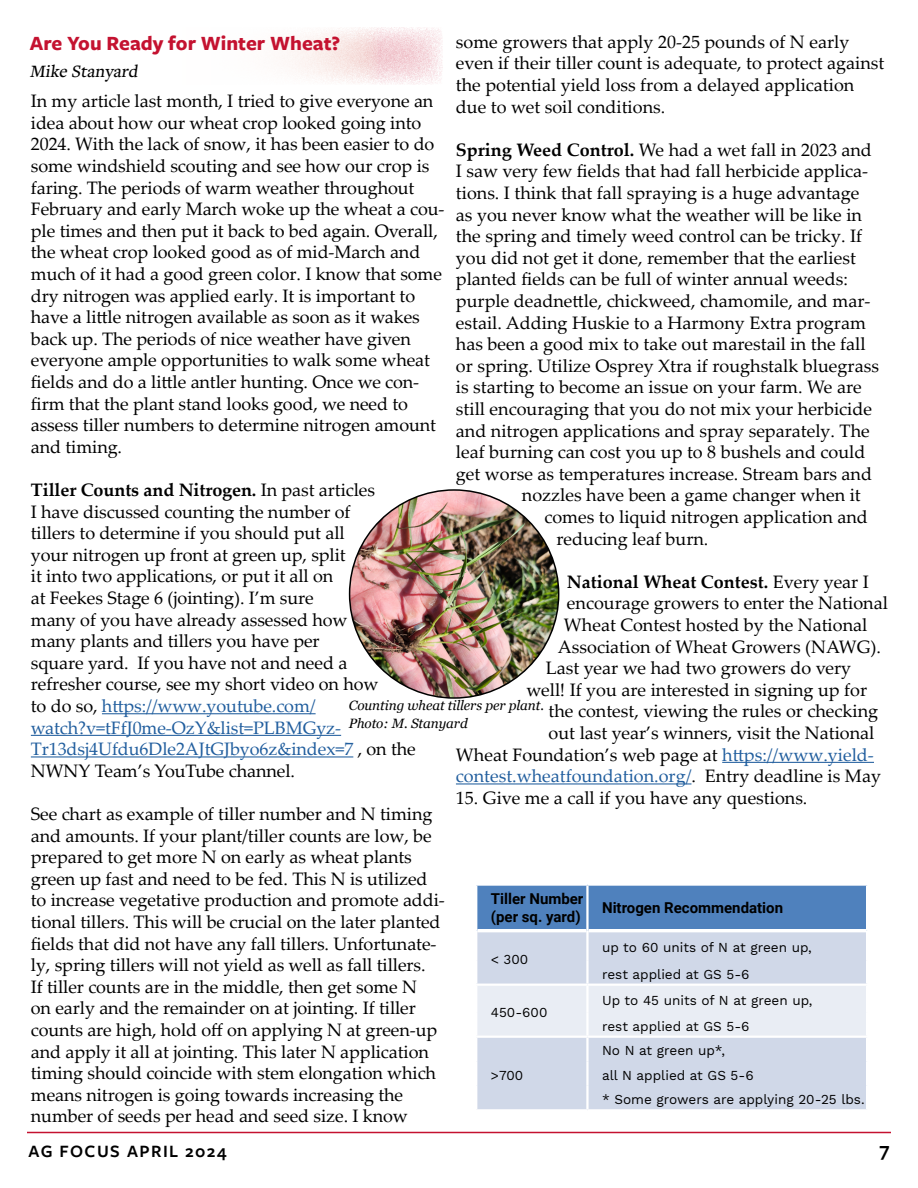
<style>
.page{position:relative;width:918px;height:1188px;background:#fff}
.page>*{position:absolute;margin:0;border:0;box-sizing:border-box;transform-origin:0 0}
.t1{font:700 21px "Freight Sans Pro";color:#c41230}
.t2{font:600 21px "Freight Sans Pro";color:#000}
.t3{font:18px/21.6px "Palatino Linotype";letter-spacing:-.005em;color:#000}
.t4{font:18px "Palatino Linotype";color:#215e9e}
.t5{font:700 18px "Palatino Linotype";color:#000}
.t6{font:600 18px "Freight Sans Pro";letter-spacing:.08em;color:#000}
.t7{font:500 18px "Freight Text Pro";color:#000}
.t8{font:700 15px/18px "Roboto";color:#000}
.t9{font:13.5px/24.6px "Work Sans";color:#000}
.t10{font:italic 13.5px/18px "Georgia";letter-spacing:-.005em;color:#000}
.s1{font-weight:700}
.s2{font-weight:400}
.s3{color:#215e9e}
.s4{color:#000}
</style>
<div class="page">
<hr style="left:27px;top:1132px;width:864px;height:1px;background:#c41230">
<hr style="left:102px;top:713px;width:214px;height:1px;background:#215e9e">
<hr style="left:31px;top:735px;width:310px;height:1px;background:#215e9e">
<hr style="left:31px;top:756px;width:322px;height:1px;background:#215e9e">
<svg style="left:284px;top:27px;width:159px;height:57px"></svg>
<hr style="left:722px;top:762px;width:152px;height:1px;background:#215e9e">
<hr style="left:456px;top:783px;width:235px;height:1px;background:#215e9e">
<div style="left:477px;top:886px;width:389px;height:43px;background:#4f81bd"></div>
<div style="left:477px;top:932px;width:389px;height:177px;background:#d0d8e8"></div>
<div style="left:477px;top:986px;width:389px;height:50px;background:#e9edf4"></div>
<hr style="left:587px;top:984px;width:281px;height:2px;background:#fff">
<hr style="left:475px;top:984px;width:112px;height:2px;background:#fff">
<hr style="left:587px;top:1036px;width:281px;height:2px;background:#fff">
<hr style="left:475px;top:1036px;width:112px;height:2px;background:#fff">
<hr style="left:586px;top:886px;width:3px;height:45px;background:#fff">
<hr style="left:586px;top:931px;width:3px;height:29px;background:#fff">
<hr style="left:586px;top:960px;width:3px;height:24px;background:#fff">
<hr style="left:586px;top:986px;width:3px;height:26px;background:#fff">
<hr style="left:586px;top:1012px;width:3px;height:24px;background:#fff">
<hr style="left:586px;top:1038px;width:3px;height:23px;background:#fff">
<hr style="left:586px;top:1061px;width:3px;height:25px;background:#fff">
<hr style="left:586px;top:1086px;width:3px;height:23px;background:#fff">
<img style="left:350px;top:490px;width:209px;height:208px">
<p class="t3" style="left:456px;top:30px;width:430px">some growers that apply 20-25 pounds of N early even if their tiller count is adequate, to protect against the potential yield loss from a delayed application due to wet soil conditions.</p>
<p class="t3" style="left:456px;top:138px;width:418px"><span class="s1">Spring Weed Control.</span> We had a wet fall in 2023 and</p>
<p class="t3" style="left:456px;top:160px;width:414px">I saw very few fields that had fall herbicide applica-</p>
<p class="t3" style="left:456px;top:181px;width:405px">tions. I think that fall spraying is a huge advantage</p>
<p class="t3" style="left:456px;top:203px;width:408px">as you never know what the weather will be like in</p>
<p class="t3" style="left:456px;top:225px;width:408px">the spring and timely weed control can be tricky. If</p>
<p class="t3" style="left:456px;top:246px;width:401px">you did not get it done, remember that the earliest</p>
<p class="t3" style="left:456px;top:268px;width:394px">planted fields can be full of winter annual weeds:</p>
<p class="t3" style="left:456px;top:289px;width:416px">purple deadnettle, chickweed, chamomile, and mar-</p>
<p class="t3" style="left:456px;top:311px;width:412px">estail. Adding Huskie to a Harmony Extra program</p>
<p class="t3" style="left:456px;top:333px;width:411px">has been a good mix to take out marestail in the fall</p>
<p class="t3" style="left:456px;top:354px;width:425px">or spring. Utilize Osprey Xtra if roughstalk bluegrass</p>
<p class="t3" style="left:456px;top:376px;width:407px">is starting to become an issue on your farm. We are</p>
<p class="t3" style="left:456px;top:397px;width:418px">still encouraging that you do not mix your herbicide</p>
<p class="t3" style="left:456px;top:419px;width:415px">and nitrogen applications and spray separately. The</p>
<p class="t3" style="left:456px;top:441px;width:411px">leaf burning can cost you up to 8 bushels and could</p>
<p class="t3" style="left:456px;top:462px;width:418px">get worse as temperatures increase. Stream bars and</p>
<p class="t3" style="left:522px;top:484px;width:340px">nozzles have been a game changer when it</p>
<p class="t3" style="left:544px;top:505px;width:325px">comes to liquid nitrogen application and</p>
<p class="t3" style="left:556px;top:527px;width:154px">reducing leaf burn.</p>
<p class="t5" style="left:567px;top:569px;width:304px">National Wheat Contest. <span class="s2">Every year I</span></p>
<p class="t3" style="left:567px;top:592px;width:322px">encourage growers to enter the National</p>
<p class="t3" style="left:564px;top:613px;width:305px">Wheat Contest hosted by the National</p>
<p class="t3" style="left:558px;top:635px;width:325px">Association of Wheat Growers (NAWG).</p>
<p class="t3" style="left:546px;top:657px;width:307px">Last year we had two growers do very</p>
<p class="t3" style="left:526px;top:678px;width:342px">well! If you are interested in signing up for</p>
<p class="t3" style="left:549px;top:700px;width:331px">the contest, viewing the rules or checking</p>
<p class="t3" style="left:549px;top:721px;width:327px">out last year’s winners, visit the National</p>
<p class="t3" style="left:456px;top:743px;width:420px">Wheat Foundation’s web page at <span class="s3">https://www.yield-</span></p>
<p class="t4" style="left:456px;top:763px;width:427px">contest.wheatfoundation.org/<span class="s4">. Entry deadline is May</span></p>
<p class="t3" style="left:456px;top:786px;width:353px">15. Give me a call if you have any questions.</p>
<p class="t1" style="left:30px;top:28px;width:312px">Are You Ready for Winter Wheat?</p>
<p class="t7" style="left:30px;top:59px;width:112px">Mike Stanyard</p>
<p class="t3" style="left:31px;top:90px;width:415px">In my article last month, I tried to give everyone an idea about how our wheat crop looked going into 2024. With the lack of snow, it has been easier to do some windshield scouting and see how our crop is faring. The periods of warm weather throughout February and early March woke up the wheat a cou&shy;ple times and then put it back to bed again. Overall, the wheat crop looked good as of mid-March and much of it had a good green color. I know that some dry nitrogen was applied early. It is important to have a little nitrogen available as soon as it wakes back up. The periods of nice weather have given everyone ample opportunities to walk some wheat fields and do a little antler hunting. Once we con&shy;firm that the plant stand looks good, we need to assess tiller numbers to determine nitrogen amount and timing.</p>
<p class="t3" style="left:31px;top:478px;width:387px"><span class="s1">Tiller Counts and Nitrogen.</span> In past articles<br>I have discussed counting the number of<br>tillers to determine if you should put all<br>your nitrogen up front at green up, split<br>it into two applications, or put it all on<br>at Feekes Stage 6 (jointing). I’m sure<br>many of you have already assessed how<br>many plants and tillers you have per<br>square yard. If you have not and need a refresher course, see my short video on how<br>to do so, <span class="s3">https://www.youtube.com/ watch?v=tFfJ0me-OzY&amp;list=PLBMGyz-Tr13dsj4Ufdu6Dle2AJtGJbyo6z&amp;index=7</span> , on the NWNY Team’s YouTube channel.</p>
<p class="t3" style="left:31px;top:802px;width:416px">See chart as example of tiller number and N timing and amounts. If your plant/tiller counts are low, be prepared to get more N on early as wheat plants green up fast and need to be fed. This N is utilized to increase vegetative production and promote addi&shy;tional tillers. This will be crucial on the later planted fields that did not have any fall tillers. Unfortunate&shy;ly, spring tillers will not yield as well as fall tillers.<br>If tiller counts are in the middle, then get some N<br>on early and the remainder on at jointing. If tiller counts are high, hold off on applying N at green-up and apply it all at jointing. This later N application timing should coincide with stem elongation which means nitrogen is going towards increasing the number of seeds per head and seed size. I know</p>
<p class="t10" style="left:349px;top:697px;width:197px">Counting wheat tillers per plant.<br>Photo: M. Stanyard</p>
<p class="t8" style="left:491px;top:889px;width:94px">Tiller Number (per sq. yard)</p>
<p class="t8" style="left:602px;top:898px;width:183px">Nitrogen Recommendation</p>
<p class="t9" style="left:491px;top:948px;width:39px">&lt; 300</p>
<p class="t9" style="left:602px;top:934px;width:211px;line-height:27px">up to 60 units of N at green up, rest applied at GS 5-6</p>
<p class="t9" style="left:602px;top:988px;width:212px;line-height:26px">Up to 45 units of N at green up, rest applied at GS 5-6</p>
<p class="t9" style="left:491px;top:1001px;width:58px">450-600</p>
<p class="t9" style="left:602px;top:1039px;width:264px">No N at green up*,<br>all N applied at GS 5-6<br>* Some growers are applying 20-25 lbs.</p>
<p class="t9" style="left:491px;top:1064px;width:34px">&gt;700</p>
<p class="t6" style="left:28px;top:1139px;width:200px">AG FOCUS APRIL 2024</p>
<p class="t2" style="left:879px;top:1135px;width:12px">7</p>
</div>
